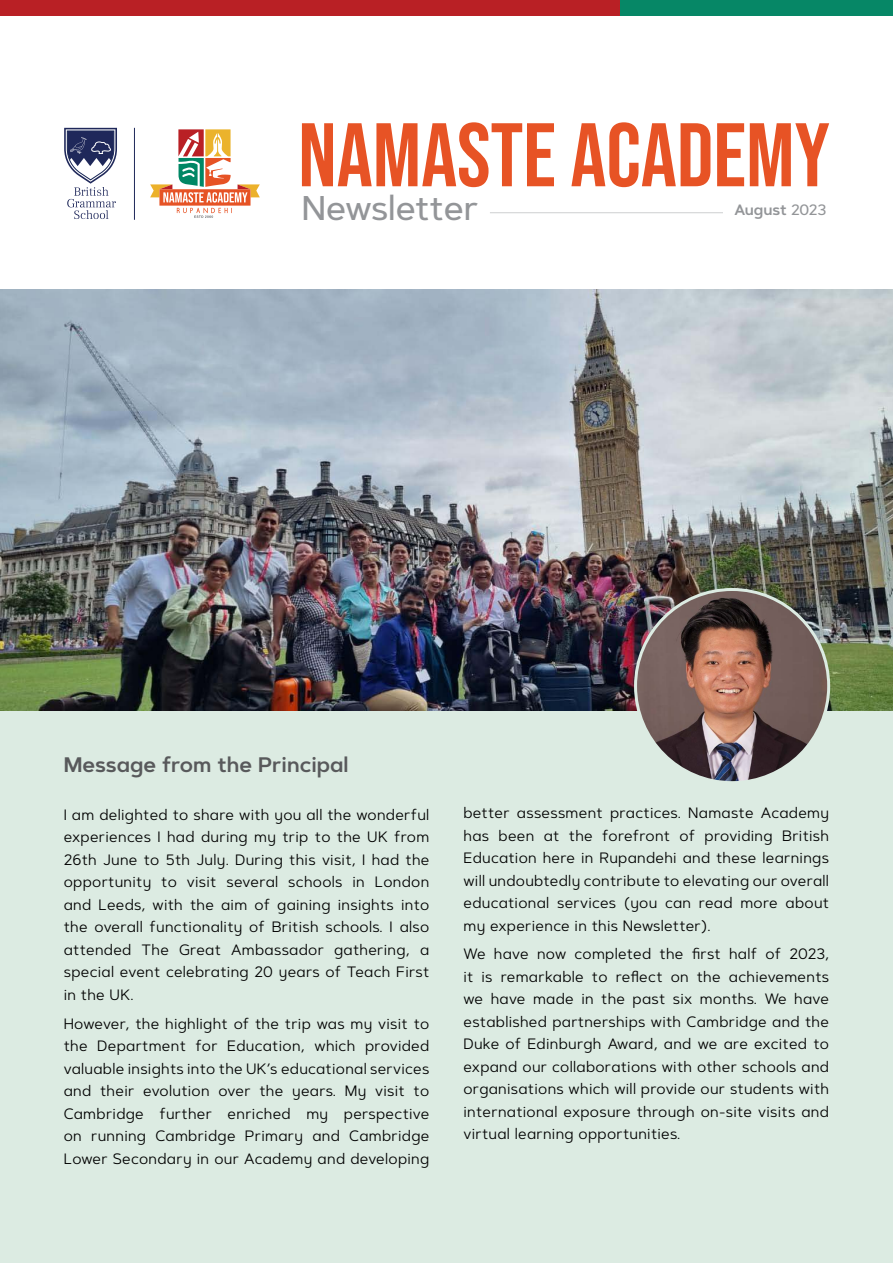
<style>
.page{position:relative;width:893px;height:1263px;background:#fff}
.page>*{position:absolute;margin:0;border:0;box-sizing:border-box;transform-origin:0 0}
.t1{font:500 34.2px "Artegra Sans Alt";color:#939598}
.t2{font:600 21px "Artegra Sans Alt";color:#58595b}
.t3{font:500 16.8px "Artegra Sans Alt";letter-spacing:-.015em;color:#939598}
.t4{font:15px/22.5px "Artegra Sans Alt";letter-spacing:.02em;color:#000;text-align:justify}
.t5{font:600 15px "Artegra Sans Alt";color:#939598}
.s1{font-weight:500}
</style>
<div class="page">
<div style="left:0;top:493px;width:893px;height:770px;background:#dcebe2"></div>
<img style="left:0;top:289px;width:893px;height:421px">
<img style="left:635px;top:589px;width:194px;height:194px;border-radius:97px">
<svg style="left:717px;top:123px;width:27px;height:63px"></svg>
<svg style="left:750px;top:123px;width:79px;height:63px"></svg>
<svg style="left:302px;top:122px;width:252px;height:65px"></svg>
<svg style="left:571px;top:122px;width:139px;height:65px"></svg>
<hr style="left:490px;top:212px;width:247px;height:1px;background:#d1d3d4">
<div style="left:0;top:0;width:893px;height:15px;background:#b92025"></div>
<div style="left:621px;top:0;width:272px;height:15px;background:#068766"></div>
<svg style="left:64px;top:128px;width:53px;height:91px"></svg>
<hr style="left:134px;top:128px;width:1px;height:92px;background:#1f285a">
<svg style="left:150px;top:129px;width:110px;height:89px"></svg>
<div style="left:723px;top:201px;width:106px;height:20px;background:#fff"></div>
<h1 class="t1" style="left:302px;top:184px;width:178px">Newsletter</h1>
<p class="t5" style="left:734px;top:199px;width:93px">August <span class="s1">2023</span></p>
<p class="t3" style="left:750px;top:198px;width:81px">May 2022</p>
<h2 class="t2" style="left:64px;top:749px;width:286px">Message from the Principal</h2>
<p class="t4" style="left:64px;top:803px;width:367px">I am delighted to share with you all the wonderful experiences I had during my trip to the UK from 26th June to 5th July. During this visit, I had the opportunity to visit several schools in London and Leeds, with the aim of gaining insights into the overall functionality of British schools. I also attended The Great Ambassador gathering, a special event celebrating 20 years of Teach First in the UK.</p>
<p class="t4" style="left:64px;top:1012px;width:367px">However, the highlight of the trip was my visit to the Department for Education, which provided valuable insights into the UK’s educational services and their evolution over the years. My visit to Cambridge further enriched my perspective on running Cambridge Primary and Cambridge Lower Secondary in our Academy and developing</p>
<p class="t4" style="left:463px;top:801px;width:367px">better assessment practices. Namaste Academy has been at the forefront of providing British Education here in Rupandehi and these learnings will undoubtedly contribute to elevating our overall educational services (you can read more about my experience in this Newsletter).</p>
<p class="t4" style="left:463px;top:943px;width:367px">We have now completed the first half of 2023, it is remarkable to reflect on the achievements we have made in the past six months. We have established partnerships with Cambridge and the Duke of Edinburgh Award, and we are excited to expand our collaborations with other schools and organisations which will provide our students with international exposure through on-site visits and virtual learning opportunities.</p>
</div>
